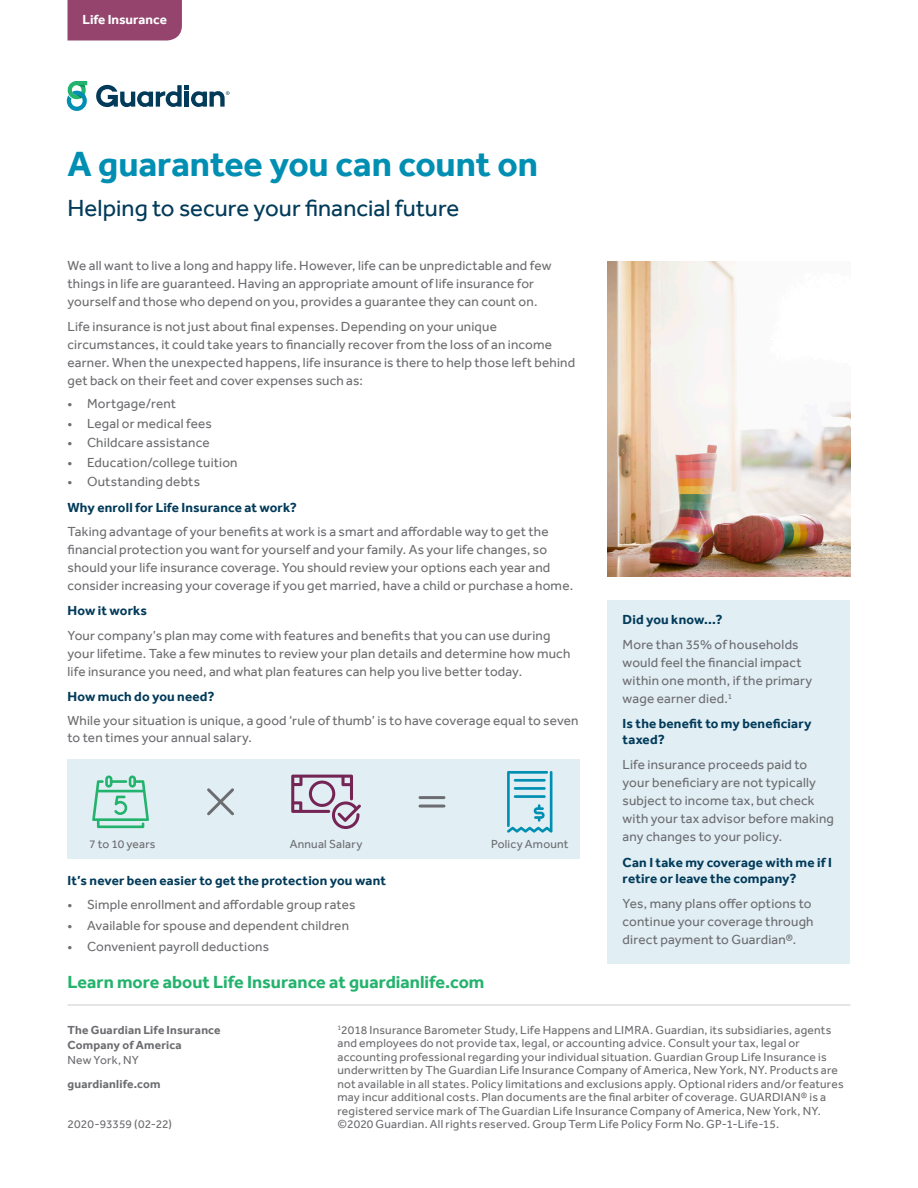
<style>
.page{position:relative;width:918px;height:1188px;background:#fff}
.page>*{position:absolute;margin:0;border:0;box-sizing:border-box;transform-origin:0 0}
.Header_2{font:700 36px "Effra";color:#008fb2}
.Subhead_1{font:24px "Effra";color:#023b5a}
.Subhead_1-2{font:700 18px "Effra";color:#23b36d}
.Body{font:13.5px/18px "Effra";letter-spacing:.015em;color:#6c6d70}
.Subhead_2{font:700 13.5px/16.5px "Effra";letter-spacing:.01em;color:#023b5a}
.ID_-_flag{font:700 13.5px "Effra";color:#fff}
.Graph_labels{font:12px/13.5px "Effra";letter-spacing:.02em;color:#6c6d70}
.Disclaimers__page_ma{font:700 12px/15px "Effra";letter-spacing:.015em;color:#6c6d70}
.Graph_labels-2{font:12px "Effra";color:#6c6d70}
.s1{font-weight:400}
</style>
<div class="page">
<div style="left:68px;top:0;width:114px;height:40px;background:#94446d"></div>
<svg style="left:67px;top:81px;width:20px;height:30px"></svg>
<svg style="left:96px;top:85px;width:134px;height:22px"></svg>
<img style="left:608px;top:261px;width:242px;height:316px">
<hr style="left:68px;top:1004px;width:782px;height:2px;background:#dcdddf">
<div style="left:68px;top:759px;width:512px;height:99px;background:#e1eef4"></div>
<svg style="left:207px;top:788px;width:27px;height:28px"></svg>
<hr style="left:420px;top:796px;width:24px;height:3px;background:#6c6d70">
<hr style="left:420px;top:805px;width:24px;height:3px;background:#6c6d70">
<svg style="left:507px;top:771px;width:45px;height:62px"></svg>
<hr style="left:514px;top:779px;width:32px;height:3px;background:#008fb2">
<hr style="left:514px;top:787px;width:32px;height:3px;background:#008fb2">
<hr style="left:514px;top:795px;width:32px;height:3px;background:#008fb2">
<svg style="left:291px;top:775px;width:70px;height:54px"></svg>
<svg style="left:92px;top:775px;width:57px;height:53px"></svg>
<div style="left:608px;top:600px;width:242px;height:363px;background:#e1eef4"></div>
<p class="ID_-_flag" style="left:82px;top:12px;width:86px">Life Insurance</p>
<p class="Header_2" style="left:68px;top:142px;width:472px">A guarantee you can count on</p>
<p class="Subhead_1" style="left:68px;top:194px;width:393px">Helping to secure your financial future</p>
<p class="Body" style="left:68px;top:256px;width:485px">We all want to live a long and happy life. However, life can be unpredictable and few things in life are guaranteed. Having an appropriate amount of life insurance for yourself and those who depend on you, provides a guarantee they can count on.</p>
<p class="Body" style="left:68px;top:317px;width:509px">Life insurance is not just about final expenses. Depending on your unique circumstances, it could take years to financially recover from the loss of an income earner. When the unexpected happens, life insurance is there to help those left behind get back on their feet and cover expenses such as:</p>
<p class="Body" style="left:68px;top:394px;width:110px">• Mortgage/rent</p>
<p class="Body" style="left:68px;top:414px;width:146px">• Legal or medical fees</p>
<p class="Body" style="left:68px;top:433px;width:144px">• Childcare assistance</p>
<p class="Body" style="left:68px;top:453px;width:172px">• Education/college tuition</p>
<p class="Body" style="left:68px;top:472px;width:134px">• Outstanding debts</p>
<p class="Subhead_2" style="left:68px;top:499px;width:231px">Why enroll for Life Insurance at work?</p>
<p class="Body" style="left:68px;top:523px;width:507px">Taking advantage of your benefits at work is a smart and affordable way to get the financial protection you want for yourself and your family. As your life changes, so should your life insurance coverage. You should review your options each year and consider increasing your coverage if you get married, have a child or purchase a home.</p>
<p class="Subhead_2" style="left:68px;top:602px;width:81px">How it works</p>
<p class="Body" style="left:68px;top:626px;width:504px">Your company’s plan may come with features and benefits that you can use during your lifetime. Take a few minutes to review your plan details and determine how much life insurance you need, and what plan features can help you live better today.</p>
<p class="Subhead_2" style="left:68px;top:688px;width:149px">How much do you need?</p>
<p class="Body" style="left:68px;top:712px;width:513px;line-height:16.5px">While your situation is unique, a good ‘rule of thumb’ is to have coverage equal to seven to ten times your annual salary.</p>
<p class="Graph_labels" style="left:89px;top:837px;width:68px">7 to 10 years</p>
<p class="Graph_labels" style="left:290px;top:837px;width:74px">Annual Salary</p>
<p class="Graph_labels" style="left:491px;top:837px;width:79px">Policy Amount</p>
<p class="Subhead_2" style="left:68px;top:872px;width:320px">It’s never been easier to get the protection you want</p>
<p class="Body" style="left:68px;top:896px;width:289px">• Simple enrollment and affordable group rates</p>
<p class="Body" style="left:68px;top:917px;width:283px">• Available for spouse and dependent children</p>
<p class="Body" style="left:68px;top:938px;width:203px">• Convenient payroll deductions</p>
<p class="Subhead_1-2" style="left:68px;top:971px;width:418px">Learn more about Life Insurance at guardianlife.com</p>
<p class="Subhead_2" style="left:623px;top:611px;width:102px">Did you know...?</p>
<p class="Body" style="left:623px;top:635px;width:191px">More than 35% of households would feel the financial impact within one month, if the primary wage earner died.<sup>1</sup></p>
<p class="Subhead_2" style="left:623px;top:715px;width:190px">Is the benefit to my beneficiary taxed?</p>
<p class="Body" style="left:623px;top:755px;width:213px">Life insurance proceeds paid to your beneficiary are not typically subject to income tax, but check with your tax advisor before making any changes to your policy.</p>
<p class="Subhead_2" style="left:623px;top:854px;width:211px">Can I take my coverage with me if I retire or leave the company?</p>
<p class="Body" style="left:623px;top:894px;width:193px">Yes, many plans offer options to continue your coverage through direct payment to Guardian®.</p>
<p class="Disclaimers__page_ma" style="left:68px;top:1022px;width:155px">The Guardian Life Insurance<br>Company of America<br><span class="s1">New York, NY</span></p>
<p class="Disclaimers__page_ma" style="left:68px;top:1076px;width:94px">guardianlife.com</p>
<p class="Graph_labels-2" style="left:68px;top:1117px;width:106px">2020-93359 (02-22)</p>
<p class="Graph_labels" style="left:338px;top:1023px;width:508px"><sup>1</sup>2018 Insurance Barometer Study, Life Happens and LIMRA. Guardian, its subsidiaries, agents and employees do not provide tax, legal, or accounting advice. Consult your tax, legal or accounting professional regarding your individual situation. Guardian Group Life Insurance is underwritten by The Guardian Life Insurance Company of America, New York, NY. Products are not available in all states. Policy limitations and exclusions apply. Optional riders and/or features may incur additional costs. Plan documents are the final arbiter of coverage. GUARDIAN® is a registered service mark of The Guardian Life Insurance Company of America, New York, NY. ©2020 Guardian. All rights reserved. Group Term Life Policy Form No. GP-1-Life-15.</p>
</div>
